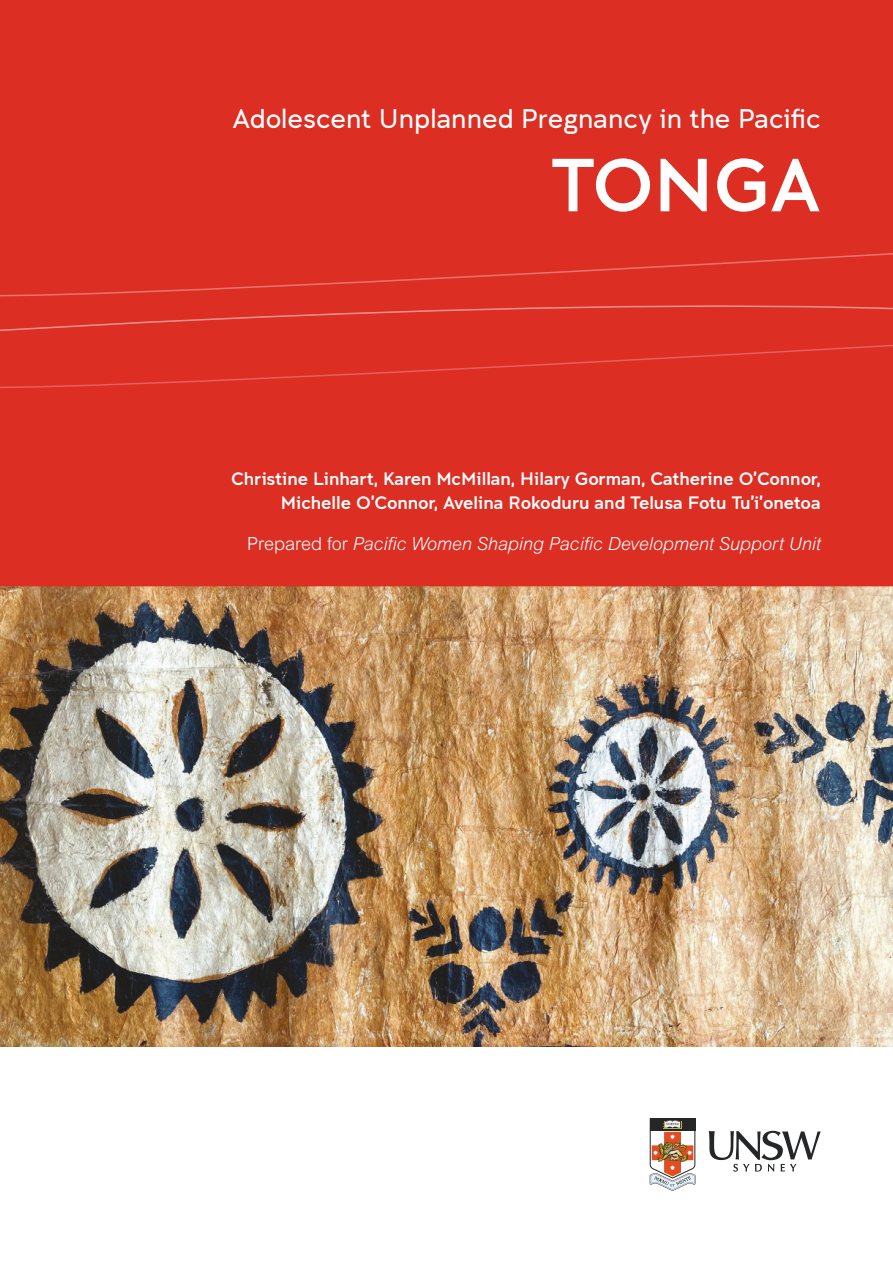
<style>
.page{position:relative;width:893px;height:1263px;background:#fff}
.page>*{position:absolute;margin:0;border:0;box-sizing:border-box;transform-origin:0 0}
.t1{font:75px "Clancy";color:#fff}
.t2{font:300 27px "Clancy";color:#fff}
.t3{font:18px/24px "Clancy";color:#fff;text-align:right}
.t4{font:italic 300 18px "Arial MT Pro";color:#fff}
.s1{font-style:normal}
</style>
<div class="page">
<img style="left:0;top:606px;width:893px;height:440px">
<div style="left:0;top:0;width:893px;height:606px;background:#dc2e23"></div>
<div style="left:0;top:248px;width:893px;height:49px;background:#dc2e23"></div>
<div style="left:0;top:305px;width:893px;height:83px;background:#dc2e23"></div>
<svg style="left:650px;top:1118px;width:45px;height:73px"></svg>
<svg style="left:709px;top:1131px;width:112px;height:40px"></svg>
<h2 class="t2" style="left:232px;top:103px;width:590px">Adolescent Unplanned Pregnancy in the Pacific</h2>
<h1 class="t1" style="left:552px;top:142px;width:271px">TONGA</h1>
<p class="t3" style="left:231px;top:467px;width:591px">Christine Linhart, Karen McMillan, Hilary Gorman, Catherine O’Connor,<br>Michelle O’Connor, Avelina Rokoduru and Telusa Fotu Tu’i’onetoa</p>
<p class="t4" style="left:247px;top:533px;width:575px"><span class="s1">Prepared for</span> Pacific Women Shaping Pacific Development Support Unit</p>
</div>
